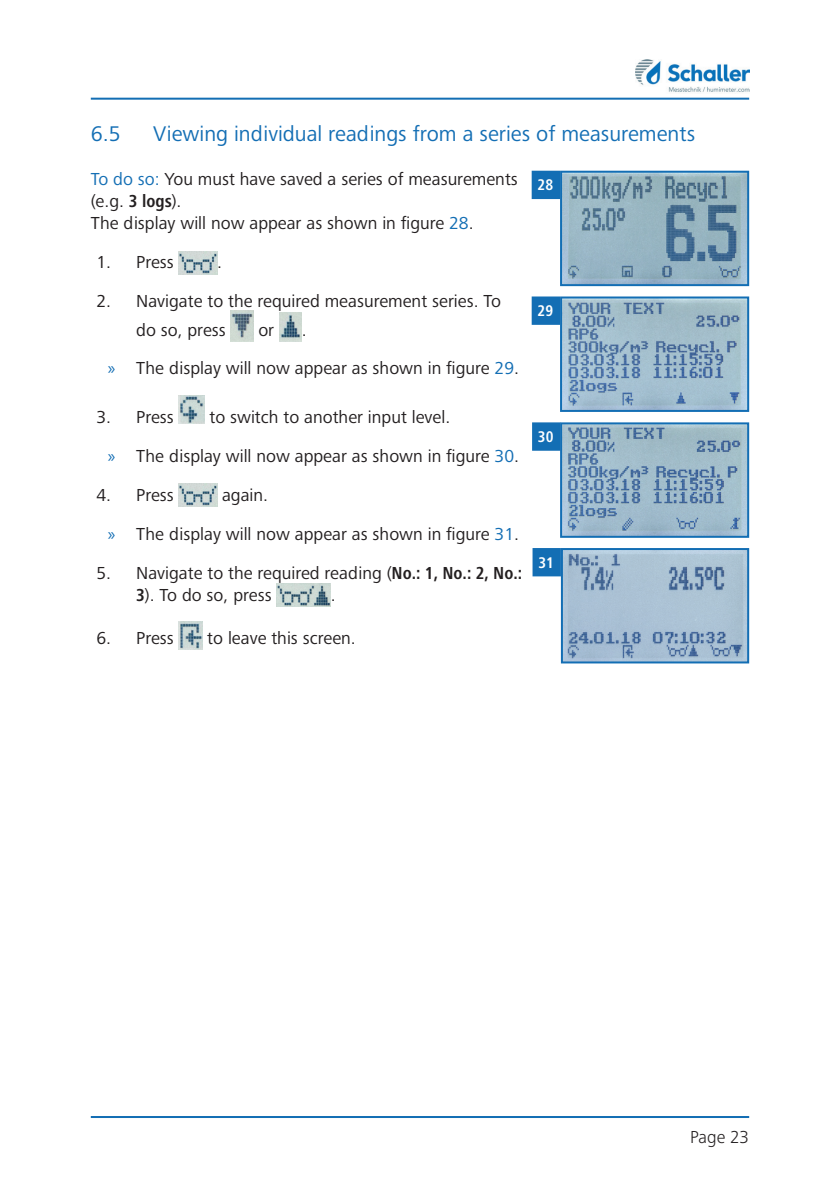
<style>
.page{position:relative;width:840px;height:1191px;background:#fff}
.page>*{position:absolute;margin:0;border:0;box-sizing:border-box;transform-origin:0 0}
.t1{font:22px "Frutiger Next Pro";color:#136eb4}
.t2{font:18px/22px "Frutiger Next Pro";color:#231f20}
.t3{font:300 18px "Frutiger Next Pro";color:#231f20}
.t4{font:700 condensed 16px "Frutiger Next Pro";color:#fff}
.s1{color:#136eb4}
.s2{font-weight:700;font-stretch:condensed}
.s3{font-family:"Myriad Pro";color:#136eb4}
</style>
<div class="page">
<hr style="left:91px;top:98px;width:657px;height:2px;background:#136eb4">
<hr style="left:91px;top:1116px;width:657px;height:2px;background:#136eb4">
<img style="left:635px;top:60px;width:113px;height:32px">
<img style="left:179px;top:251px;width:38px;height:23px">
<img style="left:230px;top:311px;width:23px;height:30px">
<img style="left:279px;top:312px;width:22px;height:29px">
<img style="left:179px;top:395px;width:25px;height:28px">
<img style="left:179px;top:484px;width:38px;height:22px">
<img style="left:276px;top:583px;width:55px;height:23px">
<img style="left:179px;top:621px;width:23px;height:28px">
<img style="left:562px;top:174px;width:183px;height:109px">
<div style="left:559px;top:171px;width:189px;height:115px;border:2px solid #136eb4"></div>
<div style="left:532px;top:172px;width:26px;height:26px;background:#136eb4"></div>
<div style="left:531px;top:171px;width:28px;height:28px;border:2px solid #136eb4"></div>
<img style="left:562px;top:299px;width:183px;height:110px">
<div style="left:559px;top:296px;width:189px;height:116px;border:2px solid #136eb4"></div>
<div style="left:532px;top:297px;width:26px;height:27px;background:#136eb4"></div>
<div style="left:531px;top:296px;width:28px;height:29px;border:2px solid #136eb4"></div>
<img style="left:562px;top:425px;width:183px;height:110px">
<div style="left:559px;top:422px;width:189px;height:116px;border:2px solid #136eb4"></div>
<div style="left:532px;top:423px;width:27px;height:27px;background:#136eb4"></div>
<div style="left:531px;top:422px;width:29px;height:29px;border:2px solid #136eb4"></div>
<div style="left:533px;top:549px;width:26px;height:26px;background:#136eb4"></div>
<div style="left:532px;top:548px;width:28px;height:28px;border:2px solid #136eb4"></div>
<img style="left:563px;top:551px;width:182px;height:109px">
<div style="left:560px;top:548px;width:188px;height:115px;border:2px solid #136eb4"></div>
<p class="t1" style="left:91px;top:121px;width:31px">6.5</p>
<p class="t1" style="left:153px;top:121px;width:543px">Viewing individual readings from a series of measurements</p>
<p class="t2" style="left:91px;top:168px;width:428px"><span class="s1">To do so:</span> You must have saved a series of measurements (e.g. <span class="s2">3 logs</span>).<br>The display will now appear as shown in figure <span class="s1">28</span>.</p>
<p class="t2" style="left:96px;top:251px;width:79px">1. Press</p>
<p class="t2" style="left:217px;top:251px;width:6px">.</p>
<p class="t2" style="left:136px;top:287px;width:366px;line-height:28.4px;text-indent:-40px">2. Navigate to the required measurement series. To do so, press</p>
<p class="t4" style="left:537px;top:176px;width:17px">28</p>
<p class="t4" style="left:537px;top:301px;width:17px">29</p>
<p class="t2" style="left:258px;top:319px;width:17px">or</p>
<p class="t2" style="left:108px;top:310px;width:412px;line-height:38.6px;text-indent:194px">.<br><span class="s3">»</span> The display will now appear as shown in figure <span class="s1">29</span>.</p>
<p class="t2" style="left:96px;top:406px;width:79px">3. Press</p>
<p class="t2" style="left:108px;top:398px;width:412px;line-height:38.6px;text-indent:101px">to switch to another input level.<br><span class="s3">»</span> The display will now appear as shown in figure <span class="s1">30</span>.</p>
<p class="t2" style="left:96px;top:484px;width:79px">4. Press</p>
<p class="t4" style="left:537px;top:427px;width:17px">30</p>
<p class="t2" style="left:108px;top:476px;width:412px;line-height:38.6px;text-indent:114px">again.<br><span class="s3">»</span> The display will now appear as shown in figure <span class="s1">31</span>.</p>
<p class="t2" style="left:136px;top:561px;width:387px;text-indent:-40px">5. Navigate to the required reading (<span class="s2">No.: 1, No.: 2, No.:<br>3</span>). To do so, press</p>
<p class="t4" style="left:538px;top:553px;width:17px">31</p>
<p class="t2" style="left:331px;top:583px;width:6px">.</p>
<p class="t2" style="left:96px;top:627px;width:79px">6. Press</p>
<p class="t2" style="left:207px;top:627px;width:150px">to leave this screen.</p>
<p class="t3" style="left:690px;top:1126px;width:60px">Page 23</p>
</div>
